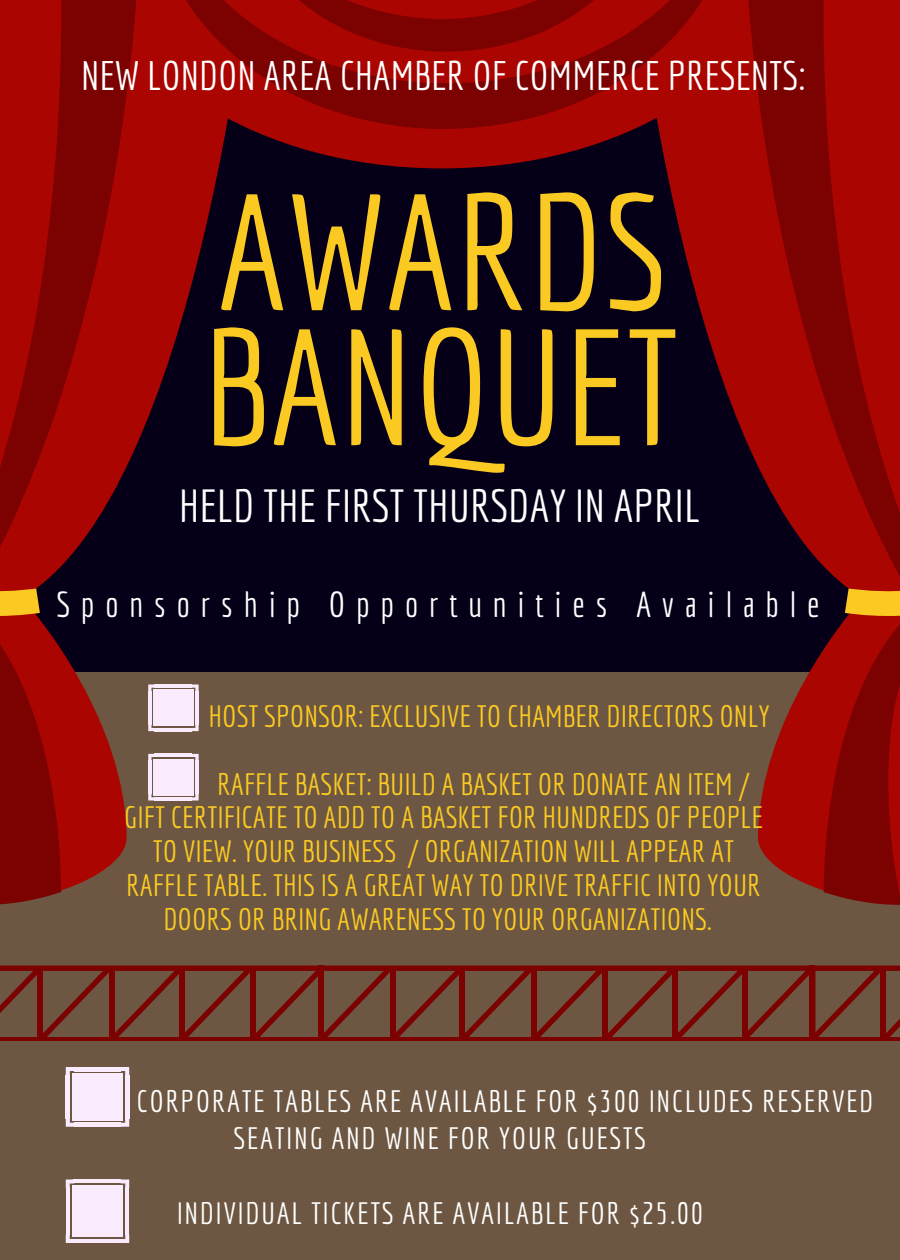
<style>
.page{position:relative;width:900px;height:1260px;background:#6d5742}
.page>*{position:absolute;margin:0;border:0;box-sizing:border-box;transform-origin:0 0}
.t1{font:161px "Economica";color:#fbca22}
.t2{font:45.25px "Economica";color:#fff}
.t3{font:40.25px "Economica";color:#fff}
.t4{font:35.25px "Economica";letter-spacing:.31em;color:#fff}
.t5{font:30.25px "Economica";color:#fbca22}
.t6{font:30.25px/37.5px "Economica";letter-spacing:.05em;color:#fff}
</style>
<div class="page">
<div style="left:0;top:0;width:900px;height:672px;background:#050018"></div>
<svg style="left:139px;top:168px;width:80px;height:626px"></svg>
<svg style="left:666px;top:168px;width:79px;height:270px;fill:#ab0501"></svg>
<svg style="left:139px;top:0;width:606px;height:168px;fill:#ab0501"></svg>
<svg style="left:0;top:0;width:139px;height:905px;fill:#aa0501"></svg>
<svg style="left:745px;top:0;width:155px;height:905px;fill:#ab0501"></svg>
<svg style="left:166px;top:0;width:557px;height:129px;background:#970301"></svg>
<svg style="left:263px;top:0;width:369px;height:52px;background:#950301"></svg>
<svg style="left:0;top:576px;width:40px;height:40px;background:#d37915"></svg>
<svg style="left:845px;top:576px;width:55px;height:40px;background:#d67b15"></svg>
<svg style="left:0;top:966px;width:900px;height:75px"></svg>
<div style="left:809px;top:966px;width:6px;height:75px;background:#7c0101"></div>
<div style="left:74px;top:1075px;width:47px;height:44px;background:#fbebff"></div>
<svg style="left:121px;top:1119px;width:8px;height:8px"></svg>
<hr style="left:66px;top:1075px;width:4px;height:43px;background:#fbebff">
<hr style="left:72px;top:1075px;width:2px;height:43px;background:#fbebff">
<svg style="left:66px;top:1118px;width:8px;height:9px"></svg>
<hr style="left:125px;top:1075px;width:4px;height:44px;background:#fbebff">
<hr style="left:121px;top:1075px;width:2px;height:44px;background:#fbebff">
<hr style="left:74px;top:1123px;width:47px;height:4px;background:#fbebff">
<hr style="left:74px;top:1118px;width:47px;height:3px;background:#fbebff">
<svg style="left:121px;top:1067px;width:8px;height:8px"></svg>
<svg style="left:66px;top:1067px;width:8px;height:8px"></svg>
<hr style="left:74px;top:1067px;width:47px;height:4px;background:#fbebff">
<hr style="left:74px;top:1073px;width:47px;height:3px;background:#fbebff">
<div style="left:74px;top:1187px;width:47px;height:48px;background:#fbebff"></div>
<svg style="left:121px;top:1235px;width:8px;height:8px"></svg>
<hr style="left:66px;top:1188px;width:4px;height:47px;background:#fbebff">
<hr style="left:72px;top:1188px;width:2px;height:47px;background:#fbebff">
<svg style="left:66px;top:1235px;width:8px;height:8px"></svg>
<hr style="left:125px;top:1188px;width:4px;height:47px;background:#fbebff">
<hr style="left:121px;top:1188px;width:2px;height:47px;background:#fbebff">
<hr style="left:74px;top:1239px;width:47px;height:4px;background:#fbebff">
<hr style="left:74px;top:1235px;width:47px;height:2px;background:#fbebff">
<svg style="left:121px;top:1180px;width:8px;height:8px"></svg>
<svg style="left:66px;top:1180px;width:8px;height:8px"></svg>
<hr style="left:74px;top:1180px;width:47px;height:3px;background:#fbebff">
<hr style="left:74px;top:1186px;width:47px;height:2px;background:#fbebff">
<div style="left:155px;top:760px;width:37px;height:34px;background:#fbebff"></div>
<svg style="left:192px;top:794px;width:7px;height:7px"></svg>
<hr style="left:148px;top:760px;width:3px;height:34px;background:#fbebff">
<hr style="left:153px;top:760px;width:2px;height:34px;background:#fbebff">
<svg style="left:148px;top:794px;width:7px;height:7px"></svg>
<hr style="left:195px;top:760px;width:4px;height:34px;background:#fbebff">
<hr style="left:192px;top:760px;width:2px;height:34px;background:#fbebff">
<hr style="left:155px;top:797px;width:37px;height:4px;background:#fbebff">
<hr style="left:155px;top:794px;width:37px;height:2px;background:#fbebff">
<svg style="left:192px;top:754px;width:7px;height:7px"></svg>
<svg style="left:148px;top:754px;width:7px;height:7px"></svg>
<hr style="left:155px;top:754px;width:37px;height:3px;background:#fbebff">
<hr style="left:155px;top:759px;width:37px;height:2px;background:#fbebff">
<div style="left:155px;top:691px;width:37px;height:34px;background:#fbebff"></div>
<svg style="left:192px;top:724px;width:7px;height:7px"></svg>
<hr style="left:148px;top:691px;width:3px;height:34px;background:#fbebff">
<hr style="left:153px;top:691px;width:2px;height:34px;background:#fbebff">
<svg style="left:148px;top:724px;width:7px;height:7px"></svg>
<hr style="left:195px;top:691px;width:4px;height:34px;background:#fbebff">
<hr style="left:192px;top:691px;width:2px;height:34px;background:#fbebff">
<hr style="left:155px;top:728px;width:37px;height:3px;background:#fbebff">
<hr style="left:155px;top:724px;width:37px;height:2px;background:#fbebff">
<svg style="left:192px;top:684px;width:7px;height:7px"></svg>
<svg style="left:148px;top:684px;width:7px;height:7px"></svg>
<hr style="left:155px;top:684px;width:37px;height:4px;background:#fbebff">
<hr style="left:155px;top:689px;width:37px;height:2px;background:#fbebff">
<h3 class="t3" style="left:81px;top:52px;width:726px">NEW LONDON AREA CHAMBER OF COMMERCE PRESENTS:</h3>
<h1 class="t1" style="left:217px;top:157px;width:451px">AWARDS</h1>
<h1 class="t1" style="left:202px;top:292px;width:479px">BANQUET</h1>
<h2 class="t2" style="left:179px;top:480px;width:523px">HELD THE FIRST THURSDAY IN APRIL</h2>
<p class="t4" style="left:57px;top:583px;width:764px">Sponsorship Opportunities Available</p>
<p class="t5" style="left:209px;top:698px;width:563px">HOST SPONSOR: EXCLUSIVE TO CHAMBER DIRECTORS ONLY</p>
<p class="t5" style="left:217px;top:766px;width:534px">RAFFLE BASKET: BUILD A BASKET OR DONATE AN ITEM /</p>
<p class="t5" style="left:124px;top:800px;width:641px">GIFT CERTIFICATE TO ADD TO A BASKET FOR HUNDREDS OF PEOPLE</p>
<p class="t5" style="left:153px;top:833px;width:583px">TO VIEW. YOUR BUSINESS / ORGANIZATION WILL APPEAR AT</p>
<p class="t5" style="left:126px;top:867px;width:636px">RAFFLE TABLE. THIS IS A GREAT WAY TO DRIVE TRAFFIC INTO YOUR</p>
<p class="t5" style="left:163px;top:901px;width:550px">DOORS OR BRING AWARENESS TO YOUR ORGANIZATIONS.</p>
<p class="t6" style="left:234px;top:1081px;width:641px;text-indent:-97px">CORPORATE TABLES ARE AVAILABLE FOR $300 INCLUDES RESERVED<br>SEATING AND WINE FOR YOUR GUESTS</p>
<p class="t6" style="left:177px;top:1194px;width:528px">INDIVIDUAL TICKETS ARE AVAILABLE FOR $25.00</p>
</div>
